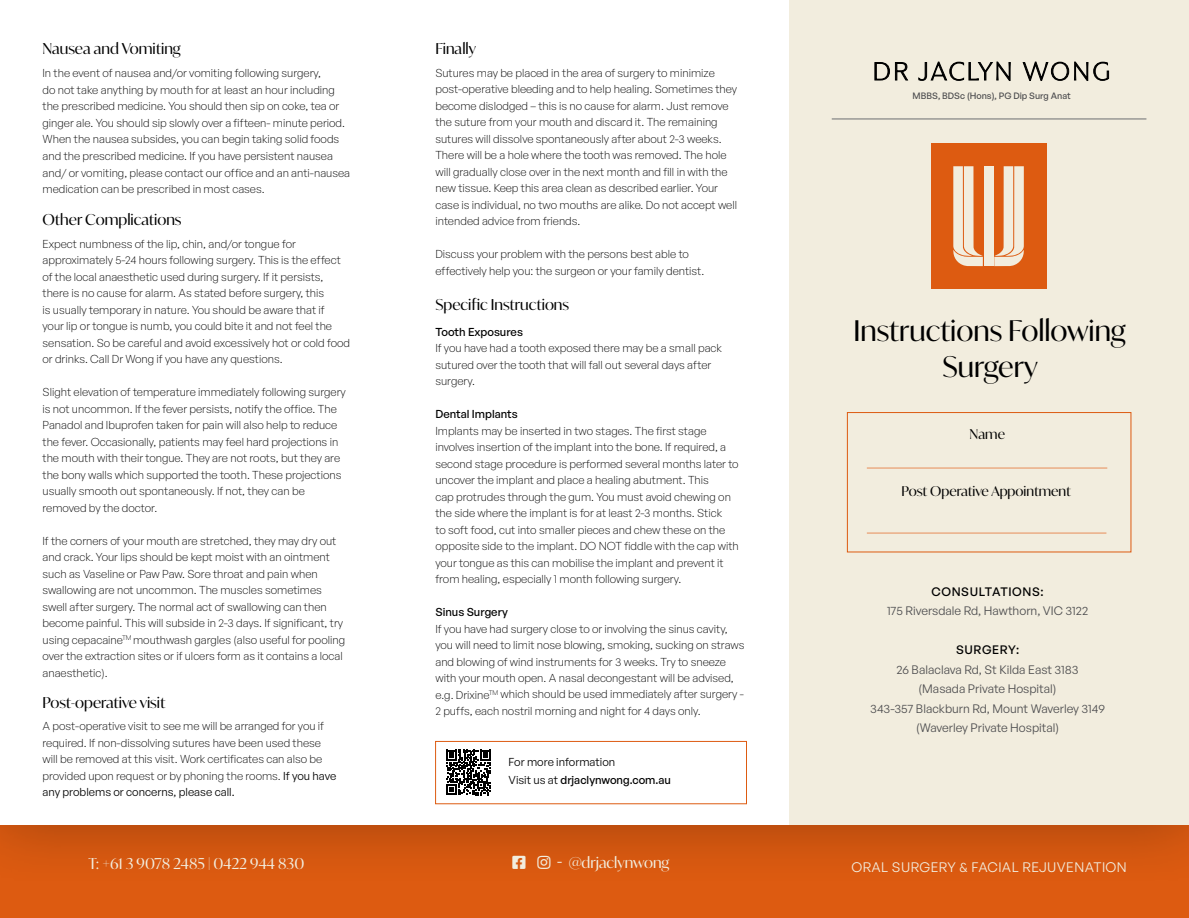
<style>
.page{position:relative;width:1189px;height:918px;background:#fff}
.page>*{position:absolute;margin:0;border:0;box-sizing:border-box;transform-origin:0 0}
.t1{font:28.5px/36px "Ivy Mode";color:#000;text-align:center}
.t2{font:15px "Ivy Mode";color:#000}
.t3{font:15px "Ivy Mode";color:#f2edde}
.t4{font:13.5px "General Sans";letter-spacing:.03em;color:#f2edde}
.t5{font:13.5px "Ivy Mode";color:#000}
.t6{font:12px/19.5px "General Sans";color:#4d4d4f;text-align:center}
.t7{font:500 12px "General Sans";letter-spacing:.05em;color:#000}
.t8{font:300 11.25px/16.5px "General Sans";color:#000}
.t9{font:11.25px/18px "General Sans";color:#000}
.t10{font:500 11.25px "General Sans";color:#000}
.t11{font:500 9px "General Sans";color:#4d4d4f}
.s1{font-weight:400}
.s2{font-weight:500}
</style>
<div class="page">
<div style="left:0;top:825px;width:1188px;height:93px;background:#dd5b11"></div>
<div style="left:0;top:0;width:1188px;height:890px;background:#000;opacity:.25"></div>
<div style="left:0;top:0;width:1188px;height:824px;background:#fff"></div>
<div style="left:789px;top:0;width:399px;height:824px;background:#f2edde"></div>
<svg style="left:874px;top:62px;width:33px;height:18px"></svg>
<svg style="left:918px;top:62px;width:92px;height:19px"></svg>
<svg style="left:1022px;top:61px;width:86px;height:20px"></svg>
<hr style="left:831px;top:119px;width:314px;height:1px;background:#6d6e71">
<hr style="left:866px;top:533px;width:240px;height:1px;background:#e78c58">
<hr style="left:866px;top:468px;width:240px;height:1px;background:#e78c58">
<div style="left:930px;top:143px;width:116px;height:146px;background:#dd5b11"></div>
<div style="left:983px;top:166px;width:10px;height:100px;background:#f2edde"></div>
<svg style="left:993px;top:166px;width:31px;height:100px"></svg>
<svg style="left:953px;top:166px;width:29px;height:100px"></svg>
<svg style="left:446px;top:750px;width:44px;height:45px"></svg>
<div style="left:435px;top:741px;width:311px;height:63px;border:1px solid #dd5b11"></div>
<div style="left:847px;top:412px;width:283px;height:140px;border:1px solid #dd5b11"></div>
<svg style="left:512px;top:856px;width:13px;height:13px"></svg>
<svg style="left:537px;top:856px;width:13px;height:13px"></svg>
<h2 class="t2" style="left:43px;top:38px;width:140px">Nausea and Vomiting</h2>
<h2 class="t2" style="left:435px;top:38px;width:42px">Finally</h2>
<p class="t8" style="left:43px;top:65px;width:309px">In the event of nausea and/or vomiting following surgery,<br>do not take anything by mouth for at least an hour including the prescribed medicine. You should then sip on coke, tea or ginger ale. You should sip slowly over a fifteen- minute period.<br>When the nausea subsides, you can begin taking solid foods and the prescribed medicine. If you have persistent nausea and/ or vomiting, please contact our office and an anti-nausea medication can be prescribed in most cases.</p>
<p class="t8" style="left:435px;top:64px;width:303px">Sutures may be placed in the area of surgery to minimize post-operative bleeding and to help healing. Sometimes they become dislodged – this is no cause for alarm. Just remove the suture from your mouth and discard it. The remaining sutures will dissolve spontaneously after about 2-3 weeks.<br>There will be a hole where the tooth was removed. The hole will gradually close over in the next month and fill in with the new tissue. Keep this area clean as described earlier. Your case is individual, no two mouths are alike. Do not accept well intended advice from friends.</p>
<p class="t8" style="left:435px;top:246px;width:270px">Discuss your problem with the persons best able to effectively help you: the surgeon or your family dentist.</p>
<h2 class="t2" style="left:43px;top:209px;width:140px">Other Complications</h2>
<p class="t8" style="left:43px;top:235px;width:309px">Expect numbness of the lip, chin, and/or tongue for approximately 5-24 hours following surgery. This is the effect of the local anaesthetic used during surgery. If it persists, there is no cause for alarm. As stated before surgery, this<br>is usually temporary in nature. You should be aware that if<br>your lip or tongue is numb, you could bite it and not feel the sensation. So be careful and avoid excessively hot or cold food or drinks. Call Dr Wong if you have any questions.</p>
<p class="t8" style="left:43px;top:384px;width:305px">Slight elevation of temperature immediately following surgery is not uncommon. If the fever persists, notify the office. The Panadol and Ibuprofen taken for pain will also help to reduce the fever. Occasionally, patients may feel hard projections in the mouth with their tongue. They are not roots, but they are the bony walls which supported the tooth. These projections usually smooth out spontaneously. If not, they can be removed by the doctor.</p>
<p class="t8" style="left:43px;top:532px;width:304px">If the corners of your mouth are stretched, they may dry out and crack. Your lips should be kept moist with an ointment such as Vaseline or Paw Paw. Sore throat and pain when swallowing are not uncommon. The muscles sometimes swell after surgery. The normal act of swallowing can then become painful. This will subside in 2-3 days. If significant, try using cepacaine<sup>TM</sup> mouthwash gargles (also useful for pooling over the extraction sites or if ulcers form as it contains a local anaesthetic).</p>
<h2 class="t2" style="left:435px;top:294px;width:135px">Specific Instructions</h2>
<p class="t10" style="left:435px;top:324px;width:89px">Tooth Exposures</p>
<p class="t8" style="left:435px;top:339px;width:288px">If you have had a tooth exposed there may be a small pack sutured over the tooth that will fall out several days after surgery.</p>
<p class="t10" style="left:435px;top:407px;width:84px">Dental Implants</p>
<p class="t8" style="left:435px;top:422px;width:305px">Implants may be inserted in two stages. The first stage involves insertion of the implant into the bone. If required, a second stage procedure is performed several months later to uncover the implant and place a healing abutment. This<br>cap protrudes through the gum. You must avoid chewing on the side where the implant is for at least 2-3 months. Stick<br>to soft food, cut into smaller pieces and chew these on the opposite side to the implant. DO NOT fiddle with the cap with your tongue as this can mobilise the implant and prevent it from healing, especially 1 month following surgery.</p>
<p class="t10" style="left:435px;top:605px;width:74px">Sinus Surgery</p>
<p class="t8" style="left:435px;top:620px;width:310px">If you have had surgery close to or involving the sinus cavity, you will need to limit nose blowing, smoking, sucking on straws and blowing of wind instruments for 3 weeks. Try to sneeze with your mouth open. A nasal decongestant will be advised, e.g. Drixine<sup>TM</sup> which should be used immediately after surgery - 2 puffs, each nostril morning and night for 4 days only.</p>
<h2 class="t2" style="left:43px;top:692px;width:124px">Post-operative visit</h2>
<p class="t8" style="left:43px;top:718px;width:295px">A post-operative visit to see me will be arranged for you if required. If non-dissolving sutures have been used these will be removed at this visit. Work certificates can also be provided upon request or by phoning the rooms. <span class="s1">If you have any problems or concerns, please call.</span></p>
<h2 class="t3" style="left:88px;top:853px;width:217px">T: +61 3 9078 2485 | 0422 944 830</h2>
<p class="t9" style="left:508px;top:753px;width:164px">For more information<br>Visit us at <span class="s2">drjaclynwong.com.au</span></p>
<h2 class="t3" style="left:512px;top:852px;width:158px">□□▲❑◆ ■▲▼ @drjaclynwong</h2>
<p class="t11" style="left:912px;top:90px;width:160px">MBBS, BDSc (Hons), PG Dip Surg Anat</p>
<h1 class="t1" style="left:853px;top:312px;width:274px">Instructions Following<br>Surgery</h1>
<p class="t5" style="left:969px;top:425px;width:37px">Name</p>
<p class="t5" style="left:901px;top:482px;width:171px">Post Operative Appointment</p>
<p class="t7" style="left:931px;top:584px;width:114px">CONSULTATIONS:</p>
<p class="t6" style="left:886px;top:601px;width:203px">175 Riversdale Rd, Hawthorn, VIC 3122</p>
<p class="t7" style="left:955px;top:642px;width:64px">SURGERY:</p>
<p class="t6" style="left:870px;top:660px;width:236px">26 Balaclava Rd, St Kilda East 3183<br>(Masada Private Hospital)<br>343-357 Blackburn Rd, Mount Waverley 3149 (Waverley Private Hospital)</p>
<p class="t4" style="left:851px;top:859px;width:277px">ORAL SURGERY &amp; FACIAL REJUVENATION</p>
</div>
